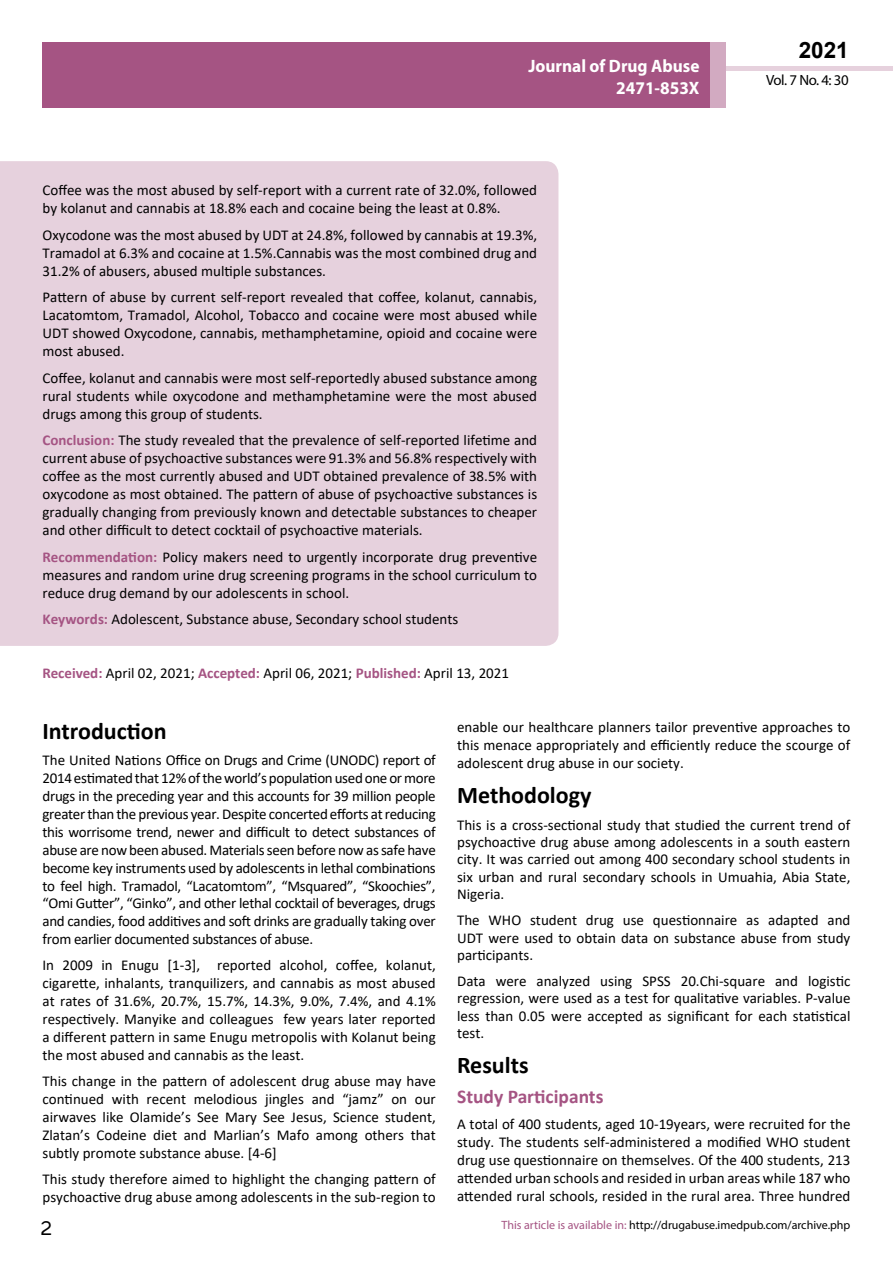
<style>
.page{position:relative;width:893px;height:1263px;background:#fff}
.page>*{position:absolute;margin:0;border:0;box-sizing:border-box;transform-origin:0 0}
.t1{font:25.5px "Tunga";color:#000}
.t2{font:700 24px "Calibri";color:#000}
.t3{font:700 22.5px "Arial";color:#000}
.t4{font:700 19.5px "Calibri";color:#a55483}
.t5{font:700 18px/21.6px "Myriad Pro";color:#fff;text-align:right;scale:.96 1}
.t6{font:15px/18px "Calibri";color:#000;text-align:justify}
.t7{font:14.85px "Myriad Pro";letter-spacing:-.03em;color:#000}
.t8{font:12px "Myriad Pro";color:#000}
.s1{font-weight:700;color:#a55483}
.s2{color:#a55483}
</style>
<div class="page">
<div style="left:722px;top:66px;width:171px;height:5px;background:#e6d1dd"></div>
<div style="left:43px;top:42px;width:682px;height:66px;background:#a55483"></div>
<div style="left:710px;top:42px;width:15px;height:66px;background:#d2aac1"></div>
<div style="left:0;top:161px;width:558px;height:485px;background:#e6d1dd"></div>
<p class="t5" style="left:528px;top:55px;width:180px">Journal of Drug Abuse<br>2471-853X</p>
<p class="t6" style="left:43px;top:181px;width:496px">Coffee was the most abused by self-report with a current rate of 32.0%, followed by kolanut and cannabis at 18.8% each and cocaine being the least at 0.8%.</p>
<p class="t6" style="left:43px;top:225px;width:496px">Oxycodone was the most abused by UDT at 24.8%, followed by cannabis at 19.3%, Tramadol at 6.3% and cocaine at 1.5%.Cannabis was the most combined drug and 31.2% of abusers, abused multiple substances.</p>
<p class="t6" style="left:43px;top:288px;width:496px">Pattern of abuse by current self-report revealed that coffee, kolanut, cannabis, Lacatomtom, Tramadol, Alcohol, Tobacco and cocaine were most abused while UDT showed Oxycodone, cannabis, methamphetamine, opioid and cocaine were most abused.</p>
<p class="t6" style="left:43px;top:368px;width:496px">Coffee, kolanut and cannabis were most self-reportedly abused substance among rural students while oxycodone and methamphetamine were the most abused drugs among this group of students.</p>
<p class="t6" style="left:43px;top:431px;width:496px"><span class="s1">Conclusion:</span> The study revealed that the prevalence of self-reported lifetime and current abuse of psychoactive substances were 91.3% and 56.8% respectively with coffee as the most currently abused and UDT obtained prevalence of 38.5% with oxycodone as most obtained. The pattern of abuse of psychoactive substances is gradually changing from previously known and detectable substances to cheaper and other difficult to detect cocktail of psychoactive materials.</p>
<p class="t6" style="left:43px;top:547px;width:496px"><span class="s1">Recommendation:</span> Policy makers need to urgently incorporate drug preventive measures and random urine drug screening programs in the school curriculum to reduce drug demand by our adolescents in school.</p>
<p class="t6" style="left:43px;top:610px;width:417px"><span class="s1">Keywords:</span> Adolescent, Substance abuse, Secondary school students</p>
<p class="t6" style="left:43px;top:664px;width:468px"><span class="s1">Received:</span> April 02, 2021; <span class="s1">Accepted:</span> April 06, 2021; <span class="s1">Published:</span> April 13, 2021</p>
<h3 class="t3" style="left:799px;top:35px;width:52px">2021</h3>
<p class="t7" style="left:766px;top:71px;width:84px">Vol. 7 No. 4: 30</p>
<h2 class="t2" style="left:43px;top:714px;width:126px">Introduction</h2>
<p class="t6" style="left:43px;top:751px;width:395px">The United Nations Office on Drugs and Crime (UNODC) report of 2014 estimated that 12% of the world’s population used one or more drugs in the preceding year and this accounts for 39 million people greater than the previous year. Despite concerted efforts at reducing this worrisome trend, newer and difficult to detect substances of abuse are now been abused. Materials seen before now as safe have become key instruments used by adolescents in lethal combinations to feel high. Tramadol, “Lacatomtom”, “Msquared”, “Skoochies”, “Omi Gutter”, “Ginko”, and other lethal cocktail of beverages, drugs and candies, food additives and soft drinks are gradually taking over from earlier documented substances of abuse.</p>
<p class="t6" style="left:43px;top:956px;width:395px">In 2009 in Enugu [1-3], reported alcohol, coffee, kolanut, cigarette, inhalants, tranquilizers, and cannabis as most abused at rates of 31.6%, 20.7%, 15.7%, 14.3%, 9.0%, 7.4%, and 4.1% respectively. Manyike and colleagues few years later reported a different pattern in same Enugu metropolis with Kolanut being the most abused and cannabis as the least.</p>
<p class="t6" style="left:43px;top:1072px;width:395px">This change in the pattern of adolescent drug abuse may have continued with recent melodious jingles and “jamz” on our airwaves like Olamide’s See Mary See Jesus, Science student, Zlatan’s Codeine diet and Marlian’s Mafo among others that subtly promote substance abuse. [4-6]</p>
<p class="t6" style="left:43px;top:1170px;width:395px">This study therefore aimed to highlight the changing pattern of psychoactive drug abuse among adolescents in the sub-region to</p>
<p class="t6" style="left:457px;top:718px;width:395px">enable our healthcare planners tailor preventive approaches to this menace appropriately and efficiently reduce the scourge of adolescent drug abuse in our society.</p>
<h2 class="t2" style="left:457px;top:778px;width:136px">Methodology</h2>
<p class="t6" style="left:457px;top:815px;width:395px;line-height:17.4px">This is a cross-sectional study that studied the current trend of psychoactive drug abuse among adolescents in a south eastern city. It was carried out among 400 secondary school students in six urban and rural secondary schools in Umuahia, Abia State, Nigeria.</p>
<p class="t6" style="left:457px;top:911px;width:395px;line-height:17.4px">The WHO student drug use questionnaire as adapted and UDT were used to obtain data on substance abuse from study participants.</p>
<p class="t6" style="left:457px;top:972px;width:395px;line-height:17.4px">Data were analyzed using SPSS 20.Chi-square and logistic regression, were used as a test for qualitative variables. P-value less than 0.05 were accepted as significant for each statistical test.</p>
<h2 class="t2" style="left:457px;top:1048px;width:73px">Results</h2>
<h3 class="t4" style="left:457px;top:1083px;width:148px">Study Participants</h3>
<p class="t6" style="left:457px;top:1115px;width:395px">A total of 400 students, aged 10-19years, were recruited for the study. The students self-administered a modified WHO student drug use questionnaire on themselves. Of the 400 students, 213 attended urban schools and resided in urban areas while 187 who attended rural schools, resided in the rural area. Three hundred</p>
<h1 class="t1" style="left:41px;top:1211px;width:13px">2</h1>
<p class="t8" style="left:502px;top:1218px;width:350px"><span class="s2">This article is available in:</span> http://drugabuse.imedpub.com/archive.php</p>
</div>
